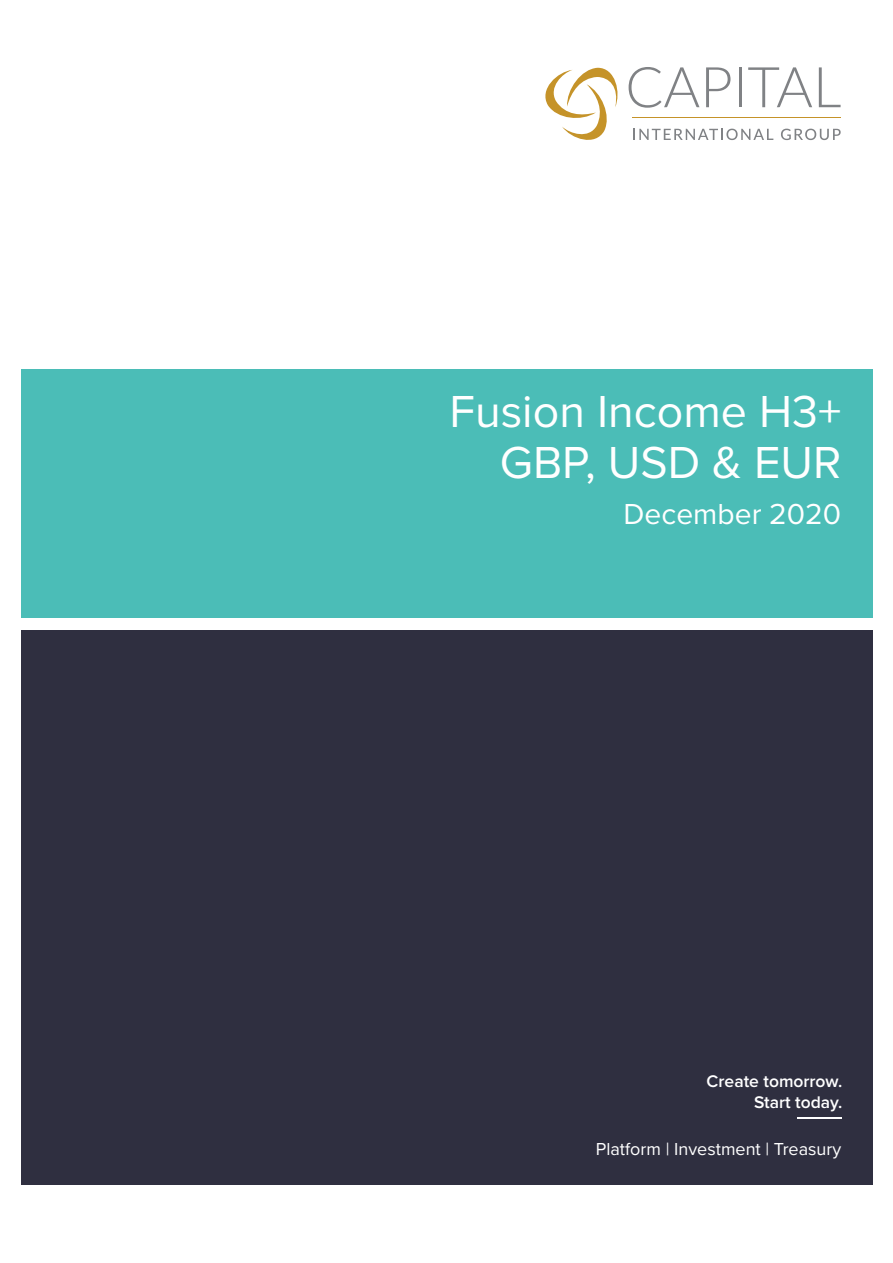
<style>
.page{position:relative;width:893px;height:1263px;background:#fff}
.page>*{position:absolute;margin:0;border:0;box-sizing:border-box;transform-origin:0 0}
.t1{font:46.5px/51px "Proxima Nova";color:#fff;text-align:right}
.t2{font:30px "Proxima Nova";color:#fff}
.t3{font:18px "Proxima Nova";color:#fff}
.t4{font:600 17.4px/21px "Proxima Nova";color:#fff;text-align:right}
</style>
<div class="page">
<div style="left:21px;top:630px;width:851px;height:554px;background:#2f2f40"></div>
<div style="left:21px;top:369px;width:851px;height:249px;background:#4bbdb7"></div>
<svg style="left:545px;top:67px;width:73px;height:73px"></svg>
<svg style="left:629px;top:67px;width:70px;height:41px"></svg>
<svg style="left:706px;top:67px;width:24px;height:40px"></svg>
<hr style="left:739px;top:67px;width:2px;height:40px;background:#808285">
<svg style="left:748px;top:67px;width:64px;height:40px"></svg>
<svg style="left:819px;top:67px;width:22px;height:40px"></svg>
<svg style="left:633px;top:129px;width:140px;height:11px"></svg>
<svg style="left:781px;top:129px;width:60px;height:11px"></svg>
<hr style="left:632px;top:117px;width:209px;height:1px;background:#c59329">
<hr style="left:797px;top:1117px;width:44px;height:1px;background:#fff">
<h1 class="t1" style="left:449px;top:384px;width:393px">Fusion Income H3+<br>GBP, USD &amp; EUR</h1>
<h2 class="t2" style="left:624px;top:491px;width:219px">December 2020</h2>
<p class="t4" style="left:707px;top:1070px;width:137px">Create tomorrow.<br>Start today.</p>
<p class="t3" style="left:596px;top:1135px;width:247px">Platform | Investment | Treasury</p>
</div>
